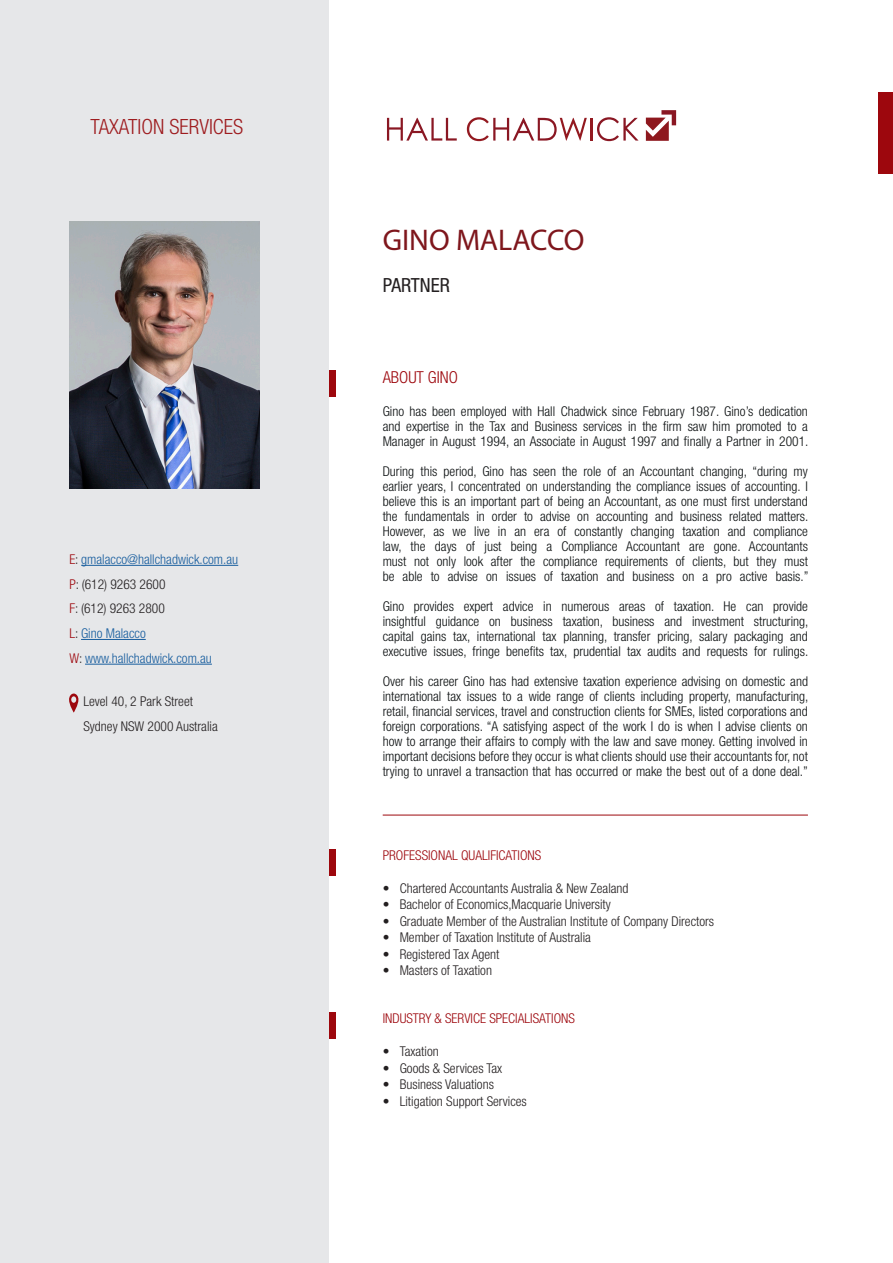
<style>
.page{position:relative;width:893px;height:1263px;background:#fff}
.page>*{position:absolute;margin:0;border:0;box-sizing:border-box;transform-origin:0 0}
.t1{font:30px "Myriad Pro";color:#7e161c}
.t2{font:300 condensed 21px "Helvetica Neue";color:#9e1c1f}
.t3{font:condensed 19.5px "Helvetica Neue";color:#231f20}
.t4{font:300 condensed 16.5px "Helvetica Neue";color:#9d070d}
.t5{font:300 condensed 13.5px/15px "Helvetica Neue";color:#0a0e0f;text-align:justify}
.t6{font:300 condensed 13.5px "Helvetica Neue";color:#231f20}
.t7{font:300 condensed 13.5px "Helvetica Neue";color:#175d9e}
.t8{font:300 condensed 13.5px "Helvetica Neue";color:#9d070d}
.s1{color:#9d070d}
.s2{color:#231f20}
</style>
<div class="page">
<div style="left:307px;top:370px;width:28px;height:26px;background:#9d070d"></div>
<div style="left:307px;top:849px;width:28px;height:26px;background:#9d070d"></div>
<div style="left:307px;top:1012px;width:28px;height:27px;background:#9d070d"></div>
<div style="left:878px;top:92px;width:15px;height:81px;background:#9d070d"></div>
<div style="left:0;top:0;width:329px;height:1263px;background:#e6e7e9"></div>
<img style="left:69px;top:222px;width:191px;height:266px">
<hr style="left:81px;top:565px;width:157px;height:1px;background:#175d9e">
<hr style="left:81px;top:639px;width:65px;height:1px;background:#175d9e">
<hr style="left:85px;top:664px;width:127px;height:1px;background:#175d9e">
<svg style="left:387px;top:118px;width:70px;height:23px"></svg>
<svg style="left:467px;top:117px;width:120px;height:24px"></svg>
<hr style="left:591px;top:118px;width:2px;height:23px;background:#931920">
<svg style="left:597px;top:117px;width:42px;height:24px"></svg>
<svg style="left:646px;top:110px;width:30px;height:31px"></svg>
<hr style="left:383px;top:815px;width:425px;height:1px;background:#9d070d">
<svg style="left:69px;top:693px;width:9px;height:19px"></svg>
<p class="t2" style="left:91px;top:114px;width:154px">TAXATION SERVICES</p>
<p class="t7" style="left:69px;top:551px;width:170px"><span class="s1">E</span><span class="s2">:</span> gmalacco@hallchadwick.com.au</p>
<p class="t6" style="left:69px;top:576px;width:98px"><span class="s1">P</span>: (612) 9263 2600</p>
<p class="t6" style="left:69px;top:601px;width:97px"><span class="s1">F</span>: (612) 9263 2800</p>
<p class="t7" style="left:69px;top:626px;width:78px"><span class="s1">L</span><span class="s2">:</span> Gino Malacco</p>
<p class="t7" style="left:69px;top:650px;width:144px"><span class="s1">W</span><span class="s2">:</span> www.hallchadwick.com.au</p>
<p class="t6" style="left:83px;top:694px;width:111px">Level 40, 2 Park Street</p>
<p class="t6" style="left:83px;top:719px;width:136px">Sydney NSW 2000 Australia</p>
<p class="t1" style="left:383px;top:221px;width:203px">GINO MALACCO</p>
<p class="t3" style="left:383px;top:274px;width:69px">PARTNER</p>
<p class="t4" style="left:383px;top:368px;width:77px">ABOUT GINO</p>
<p class="t5" style="left:383px;top:404px;width:427px">Gino has been employed with Hall Chadwick since February 1987. Gino’s dedication and expertise in the Tax and Business services in the firm saw him promoted to a Manager in August 1994, an Associate in August 1997 and finally a Partner in 2001.</p>
<p class="t5" style="left:383px;top:464px;width:427px">During this period, Gino has seen the role of an Accountant changing, “during my earlier years, I concentrated on understanding the compliance issues of accounting. I believe this is an important part of being an Accountant, as one must first understand the fundamentals in order to advise on accounting and business related matters.</p>
<p class="t5" style="left:383px;top:524px;width:427px">However, as we live in an era of constantly changing taxation and compliance law, the days of just being a Compliance Accountant are gone. Accountants must not only look after the compliance requirements of clients, but they must be able to advise on issues of taxation and business on a pro active basis.”</p>
<p class="t5" style="left:383px;top:599px;width:427px">Gino provides expert advice in numerous areas of taxation. He can provide insightful guidance on business taxation, business and investment structuring, capital gains tax, international tax planning, transfer pricing, salary packaging and executive issues, fringe benefits tax, prudential tax audits and requests for rulings.</p>
<p class="t5" style="left:383px;top:674px;width:427px">Over his career Gino has had extensive taxation experience advising on domestic and international tax issues to a wide range of clients including property, manufacturing, retail, financial services, travel and construction clients for SMEs, listed corporations and foreign corporations. “A satisfying aspect of the work I do is when I advise clients on how to arrange their affairs to comply with the law and save money. Getting involved in important decisions before they occur is what clients should use their accountants for, not trying to unravel a transaction that has occurred or make the best out of a done deal.”</p>
<p class="t8" style="left:383px;top:847px;width:160px">PROFESSIONAL QUALIFICATIONS</p>
<p class="t6" style="left:383px;top:880px;width:247px">• Chartered Accountants Australia &amp; New Zealand</p>
<p class="t6" style="left:383px;top:897px;width:230px">• Bachelor of Economics,Macquarie University</p>
<p class="t6" style="left:383px;top:913px;width:333px">• Graduate Member of the Australian Institute of Company Directors</p>
<p class="t6" style="left:383px;top:930px;width:210px">• Member of Taxation Institute of Australia</p>
<p class="t6" style="left:383px;top:946px;width:118px">• Registered Tax Agent</p>
<p class="t6" style="left:383px;top:963px;width:111px">• Masters of Taxation</p>
<p class="t8" style="left:383px;top:1011px;width:194px">INDUSTRY &amp; SERVICE SPECIALISATIONS</p>
<p class="t6" style="left:383px;top:1044px;width:58px">• Taxation</p>
<p class="t6" style="left:383px;top:1060px;width:121px">• Goods &amp; Services Tax</p>
<p class="t6" style="left:383px;top:1077px;width:113px">• Business Valuations</p>
<p class="t6" style="left:383px;top:1093px;width:146px">• Litigation Support Services</p>
</div>
